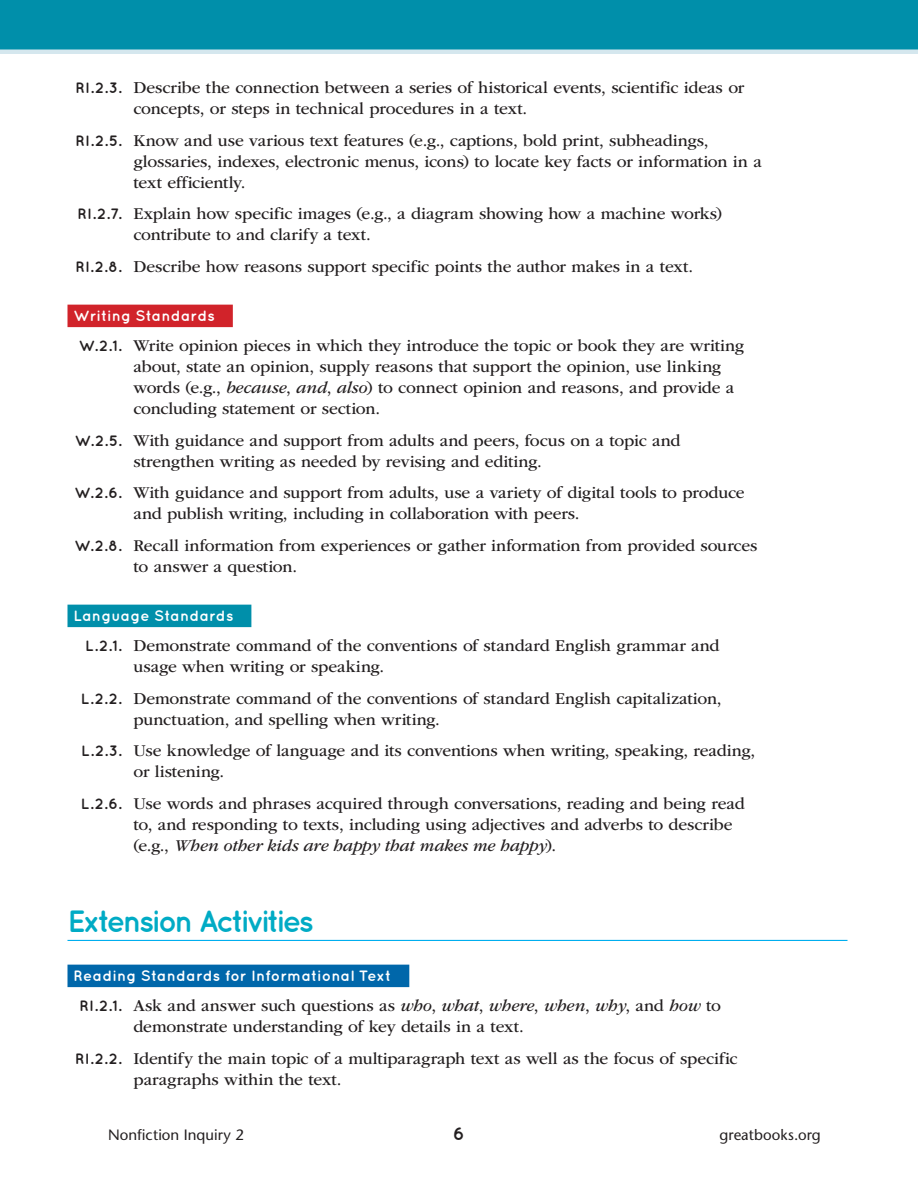
<style>
.page{position:relative;width:918px;height:1188px;background:#fff}
.page>*{position:absolute;margin:0;border:0;box-sizing:border-box;transform-origin:0 0}
.CHARET_B_head{font:700 30.75px "Quicksand";letter-spacing:-.09em;color:#00abc5}
.t1{font:700 18px "Quicksand";color:#231f20}
.CHART_NL{font:17.25px/21px "ITC Garamond Std";letter-spacing:-.01em;color:#231f20}
.CHART_head_READING{font:700 15px "Quicksand";letter-spacing:.015em;color:#fff}
.t2{font:500 15px "Stone Sans Std";letter-spacing:.005em;color:#231f20}
.CHAERT_head_SPEAKING{font:700 15px "Quicksand";letter-spacing:.015em;color:#fff}
.CHART_head_WRITING{font:700 15px "Quicksand";letter-spacing:.015em;color:#fff}
.s1{font-family:"Quicksand";font-weight:700;font-size:15px}
.s2{font-style:italic}
</style>
<div class="page">
<div style="left:0;top:0;width:918px;height:54px;background:#008faa"></div>
<hr style="left:0;top:50px;width:918px;height:4px;background:#d5e7ee">
<div style="left:68px;top:305px;width:165px;height:22px;background:#d1232a"></div>
<div style="left:68px;top:605px;width:183px;height:22px;background:#008faa"></div>
<hr style="left:68px;top:940px;width:780px;height:1px;background:#00aeef">
<div style="left:68px;top:965px;width:341px;height:22px;background:#0067aa"></div>
<p class="CHART_NL" style="left:134px;top:77px;width:612px;text-indent:-58px"><span class="s1">RI.2.3.</span> Describe the connection between a series of historical events, scientific ideas or concepts, or steps in technical procedures in a text.</p>
<p class="CHART_NL" style="left:134px;top:130px;width:630px;text-indent:-58px"><span class="s1">RI.2.5.</span> Know and use various text features (e.g., captions, bold print, subheadings, glossaries, indexes, electronic menus, icons) to locate key facts or information in a text efficiently.</p>
<p class="CHART_NL" style="left:134px;top:203px;width:590px;text-indent:-56px"><span class="s1">RI.2.7.</span> Explain how specific images (e.g., a diagram showing how a machine works) contribute to and clarify a text.</p>
<p class="CHART_NL" style="left:75px;top:256px;width:619px"><span class="s1">RI.2.8.</span> Describe how reasons support specific points the author makes in a text.</p>
<p class="CHART_head_WRITING" style="left:74px;top:307px;width:143px">Writing Standards</p>
<p class="CHART_NL" style="left:134px;top:335px;width:612px;text-indent:-55px"><span class="s1">W.2.1.</span> Write opinion pieces in which they introduce the topic or book they are writing about, state an opinion, supply reasons that support the opinion, use linking words (e.g., <span class="s2">because</span>, <span class="s2">and</span>, <span class="s2">also</span>) to connect opinion and reasons, and provide a concluding statement or section.</p>
<p class="CHART_NL" style="left:134px;top:430px;width:548px;text-indent:-59px"><span class="s1">W.2.5.</span> With guidance and support from adults and peers, focus on a topic and strengthen writing as needed by revising and editing.</p>
<p class="CHART_NL" style="left:134px;top:482px;width:613px;text-indent:-59px"><span class="s1">W.2.6.</span> With guidance and support from adults, use a variety of digital tools to produce and publish writing, including in collaboration with peers.</p>
<p class="CHART_NL" style="left:134px;top:535px;width:625px;text-indent:-59px"><span class="s1">W.2.8.</span> Recall information from experiences or gather information from provided sources to answer a question.</p>
<p class="CHAERT_head_SPEAKING" style="left:74px;top:607px;width:161px">Language Standards</p>
<p class="CHART_NL" style="left:134px;top:635px;width:588px;text-indent:-48px"><span class="s1">L.2.1.</span> Demonstrate command of the conventions of standard English grammar and usage when writing or speaking.</p>
<p class="CHART_NL" style="left:134px;top:688px;width:590px;text-indent:-53px"><span class="s1">L.2.2.</span> Demonstrate command of the conventions of standard English capitalization, punctuation, and spelling when writing.</p>
<p class="CHART_NL" style="left:134px;top:740px;width:623px;text-indent:-52px"><span class="s1">L.2.3.</span> Use knowledge of language and its conventions when writing, speaking, reading, or listening.</p>
<p class="CHART_NL" style="left:134px;top:793px;width:613px;text-indent:-53px"><span class="s1">L.2.6.</span> Use words and phrases acquired through conversations, reading and being read to, and responding to texts, including using adjectives and adverbs to describe (e.g., <span class="s2">When other kids are happy that makes me happy</span>).</p>
<p class="CHARET_B_head" style="left:68px;top:902px;width:248px">Extension Activities</p>
<p class="CHART_head_READING" style="left:74px;top:967px;width:319px">Reading Standards for Informational Text</p>
<p class="CHART_NL" style="left:134px;top:995px;width:589px;text-indent:-54px"><span class="s1">RI.2.1.</span> Ask and answer such questions as <span class="s2">who</span>, <span class="s2">what</span>, <span class="s2">where</span>, <span class="s2">when</span>, <span class="s2">why</span>, and <span class="s2">how</span> to demonstrate understanding of key details in a text.</p>
<p class="CHART_NL" style="left:134px;top:1048px;width:606px;text-indent:-58px"><span class="s1">RI.2.2.</span> Identify the main topic of a multiparagraph text as well as the focus of specific paragraphs within the text.</p>
<p class="t2" style="left:108px;top:1126px;width:137px">Nonfiction Inquiry 2</p>
<p class="t1" style="left:453px;top:1123px;width:13px">6</p>
<p class="t2" style="left:720px;top:1126px;width:103px">greatbooks.org</p>
</div>
